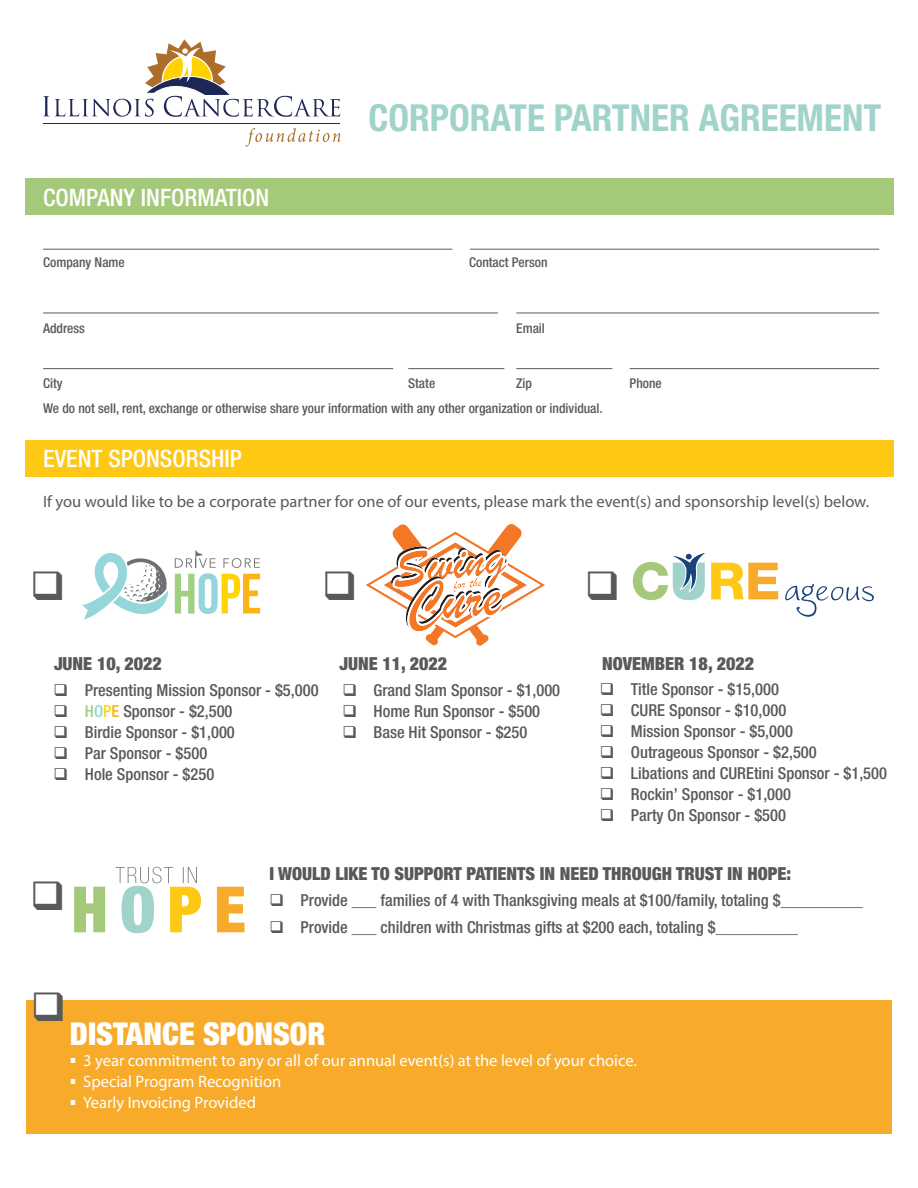
<style>
.page{position:relative;width:918px;height:1188px;background:#fff}
.page>*{position:absolute;margin:0;border:0;box-sizing:border-box;transform-origin:0 0}
.t1{font:700 condensed 37.2px "Helvetica Neue LT Std";color:#a0d3ca}
.t2{font:900 condensed 31.5px "Helvetica Neue LT Std";color:#fff}
.t3{font:500 condensed 24px "Helvetica Neue LT Std";color:#fff}
.t4{font:900 condensed 18px "Helvetica Neue LT Std";color:#58595b}
.t5{font:500 condensed 16.5px "Helvetica Neue LT Std";color:#58595b}
.t6{font:16.5px/21px "Myriad Pro";color:#fff}
.t7{font:16.5px "Myriad Pro";color:#58595b}
.t8{font:500 condensed 13.5px "Helvetica Neue LT Std";color:#58595b}
.s1{color:#a0d082}
.s2{color:#94d6da}
.s3{color:#ffd500}
.s4{color:#fcb315}
</style>
<div class="page">
<svg style="left:711px;top:563px;width:67px;height:36px"></svg>
<svg style="left:785px;top:584px;width:89px;height:33px"></svg>
<svg style="left:633px;top:553px;width:72px;height:47px"></svg>
<div style="left:25px;top:440px;width:868px;height:37px;background:#ffc814"></div>
<div style="left:25px;top:178px;width:868px;height:37px;background:#a5c97a"></div>
<hr style="left:43px;top:249px;width:409px;height:1px;background:#58595b">
<hr style="left:470px;top:249px;width:409px;height:1px;background:#58595b">
<hr style="left:43px;top:313px;width:455px;height:1px;background:#58595b">
<hr style="left:516px;top:313px;width:363px;height:1px;background:#58595b">
<hr style="left:43px;top:368px;width:350px;height:1px;background:#58595b">
<hr style="left:630px;top:368px;width:249px;height:1px;background:#58595b">
<hr style="left:408px;top:368px;width:96px;height:1px;background:#58595b">
<hr style="left:516px;top:368px;width:96px;height:1px;background:#58595b">
<div style="left:26px;top:1000px;width:866px;height:134px;background:#f8ab2a"></div>
<svg style="left:217px;top:887px;width:27px;height:45px"></svg>
<svg style="left:74px;top:887px;width:31px;height:45px"></svg>
<svg style="left:115px;top:867px;width:86px;height:66px"></svg>
<svg style="left:245px;top:128px;width:96px;height:19px"></svg>
<svg style="left:43px;top:39px;width:297px;height:78px"></svg>
<hr style="left:43px;top:123px;width:297px;height:1px;background:#1e2857">
<svg style="left:82px;top:553px;width:86px;height:66px"></svg>
<svg style="left:175px;top:550px;width:85px;height:64px"></svg>
<svg style="left:366px;top:524px;width:179px;height:122px"></svg>
<svg style="left:35px;top:1000px;width:24px;height:18px"></svg>
<p class="t3" style="left:43px;top:183px;width:228px">COMPANY INFORMATION</p>
<p class="t1" style="left:369px;top:95px;width:514px">CORPORATE PARTNER AGREEMENT</p>
<p class="t8" style="left:43px;top:255px;width:83px">Company Name</p>
<p class="t8" style="left:469px;top:255px;width:80px">Contact Person</p>
<p class="t8" style="left:43px;top:320px;width:43px">Address</p>
<p class="t8" style="left:516px;top:320px;width:30px">Email</p>
<p class="t8" style="left:43px;top:376px;width:21px">City</p>
<p class="t8" style="left:408px;top:376px;width:29px">State</p>
<p class="t8" style="left:516px;top:376px;width:17px">Zip</p>
<p class="t8" style="left:630px;top:376px;width:34px">Phone</p>
<p class="t8" style="left:43px;top:400px;width:561px">We do not sell, rent, exchange or otherwise share your information with any other organization or individual.</p>
<p class="t3" style="left:43px;top:444px;width:200px">EVENT SPONSORSHIP</p>
<p class="t7" style="left:43px;top:491px;width:828px">If you would like to be a corporate partner for one of our events, please mark the event(s) and sponsorship level(s) below.</p>
<p class="t4" style="left:54px;top:653px;width:109px">JUNE 10, 2022</p>
<p class="t4" style="left:339px;top:653px;width:109px">JUNE 11, 2022</p>
<p class="t4" style="left:602px;top:653px;width:153px">NOVEMBER 18, 2022</p>
<p class="t5" style="left:54px;top:680px;width:266px">❑ Presenting Mission Sponsor - $5,000</p>
<p class="t5" style="left:54px;top:701px;width:180px">❑ <span class="s1">H</span><span class="s2">O</span><span class="s3">P</span><span class="s4">E</span> Sponsor - $2,500</p>
<p class="t5" style="left:54px;top:722px;width:183px">❑ Birdie Sponsor - $1,000</p>
<p class="t5" style="left:54px;top:743px;width:155px">❑ Par Sponsor - $500</p>
<p class="t5" style="left:54px;top:764px;width:162px">❑ Hole Sponsor - $250</p>
<p class="t5" style="left:342px;top:680px;width:219px">❑ Grand Slam Sponsor - $1,000</p>
<p class="t5" style="left:342px;top:701px;width:199px">❑ Home Run Sponsor - $500</p>
<p class="t5" style="left:342px;top:722px;width:187px">❑ Base Hit Sponsor - $250</p>
<p class="t5" style="left:600px;top:679px;width:181px">❑ Title Sponsor - $15,000</p>
<p class="t5" style="left:600px;top:700px;width:188px">❑ CURE Sponsor - $10,000</p>
<p class="t5" style="left:600px;top:721px;width:195px">❑ Mission Sponsor - $5,000</p>
<p class="t5" style="left:600px;top:742px;width:219px">❑ Outrageous Sponsor - $2,500</p>
<p class="t5" style="left:600px;top:763px;width:289px">❑ Libations and CUREtini Sponsor - $1,500</p>
<p class="t5" style="left:600px;top:784px;width:193px">❑ Rockin’ Sponsor - $1,000</p>
<p class="t5" style="left:600px;top:805px;width:188px">❑ Party On Sponsor - $500</p>
<p class="t4" style="left:269px;top:863px;width:523px">I WOULD LIKE TO SUPPORT PATIENTS IN NEED THROUGH TRUST IN HOPE:</p>
<p class="t5" style="left:269px;top:891px;width:595px">❑ Provide ___ families of 4 with Thanksgiving meals at $100/family, totaling $__________</p>
<p class="t5" style="left:269px;top:917px;width:530px">❑ Provide ___ children with Christmas gifts at $200 each, totaling $__________</p>
<p class="t2" style="left:70px;top:1014px;width:257px">DISTANCE SPONSOR</p>
<p class="t6" style="left:70px;top:1049px;width:568px"><sup>.</sup> 3 year commitment to any or all of our annual event(s) at the level of your choice. <sup>.</sup> Special Program Recognition<br><sup>.</sup> Yearly Invoicing Provided</p>
</div>
